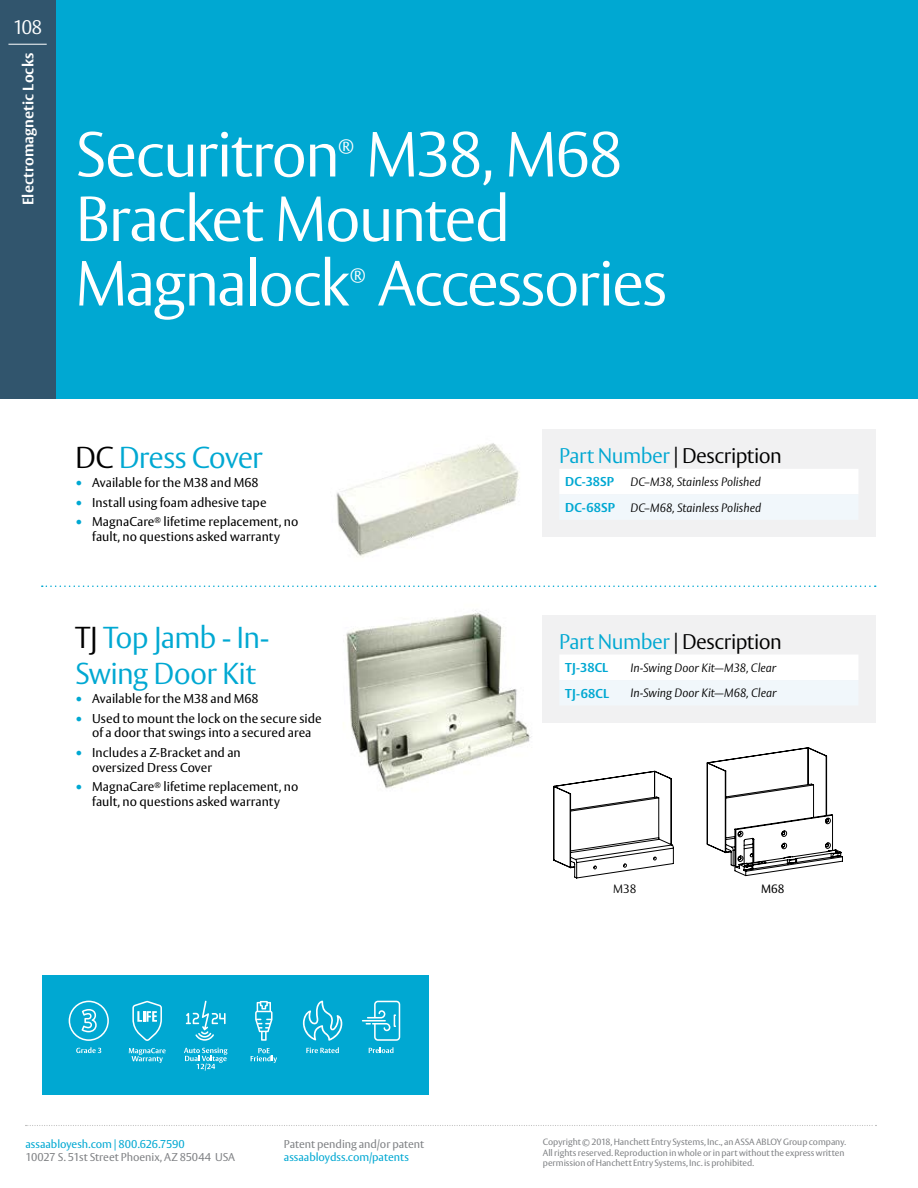
<style>
.page{position:relative;width:918px;height:1188px;background:#fff}
.page>*{position:absolute;margin:0;border:0;box-sizing:border-box;transform-origin:0 0}
.t1{font:300 63px/64.5px "ASSA Vesta";letter-spacing:-.035em;color:#fff}
.t2{font:300 30px/36px "ASSA Vesta";letter-spacing:-.03em;color:#00a8d2}
.t3{font:300 21px "ASSA Vesta";letter-spacing:-.025em;color:#000}
.t4{font:300 19.5px "ASSA Vesta";color:#fff}
.t5{font:300 18.3px "ASSA Vesta";color:#fff}
.t6{font:700 15px "ASSA Vesta";letter-spacing:.005em;color:#fff}
.t7{font:12.75px/15px "ASSA Vesta";color:#000;text-align:center}
.t8{font:700 12.75px "ASSA Vesta";letter-spacing:.01em;color:#00a8d2}
.t9{font:italic 300 12px/25.5px "ASSA Vesta";color:#000;text-align:right}
.t10{font:300 12px "ASSA Vesta";color:#000}
.t11{font:12px "ASSA Vesta";color:#000}
.t12{font:11.25px "ASSA Vesta";letter-spacing:-.005em;color:#808285}
.t13{font:11.25px "ASSA Vesta";letter-spacing:-.005em;color:#00a8d2}
.t14{font:9px/10.5px "ASSA Vesta";letter-spacing:-.005em;color:#808285}
.s1{color:#000}
.s2{font-size:15px;color:#00a8d2}
.s3{color:#00a8d2}
.s4{font-weight:700;font-style:normal;font-size:12.75px;color:#00a8d2}
</style>
<div class="page">
<div style="left:0;top:0;width:918px;height:399px;background:#00a8d2"></div>
<svg style="left:26px;top:1125px;width:850px;height:1px"></svg>
<div style="left:0;top:0;width:55px;height:399px;background:#31556d"></div>
<hr style="left:8px;top:44px;width:39px;height:1px;background:#fff">
<div style="left:542px;top:430px;width:333px;height:107px;background:#f1f1f2"></div>
<div style="left:560px;top:469px;width:298px;height:25px;background:#fff"></div>
<img style="left:336px;top:443px;width:184px;height:115px">
<img style="left:346px;top:610px;width:186px;height:179px">
<svg style="left:554px;top:771px;width:120px;height:107px"></svg>
<svg style="left:707px;top:748px;width:136px;height:128px"></svg>
<div style="left:43px;top:976px;width:386px;height:119px;background:#00a8d2"></div>
<svg style="left:76px;top:1047px;width:25px;height:6px"></svg>
<svg style="left:69px;top:1001px;width:40px;height:40px"></svg>
<svg style="left:129px;top:1048px;width:37px;height:15px"></svg>
<svg style="left:132px;top:1001px;width:30px;height:40px"></svg>
<svg style="left:184px;top:1048px;width:43px;height:23px"></svg>
<svg style="left:186px;top:1001px;width:40px;height:40px"></svg>
<svg style="left:255px;top:1001px;width:18px;height:40px"></svg>
<svg style="left:251px;top:1048px;width:26px;height:15px"></svg>
<svg style="left:303px;top:1001px;width:39px;height:40px"></svg>
<svg style="left:306px;top:1047px;width:33px;height:6px"></svg>
<svg style="left:369px;top:1047px;width:24px;height:6px"></svg>
<hr style="left:362px;top:1020px;width:24px;height:2px;background:#fff">
<svg style="left:366px;top:1001px;width:34px;height:40px"></svg>
<div style="left:542px;top:615px;width:333px;height:108px;background:#f1f1f2"></div>
<div style="left:560px;top:655px;width:298px;height:25px;background:#fff"></div>
<svg style="left:42px;top:585px;width:834px;height:2px"></svg>
<h3 class="t4" style="left:13px;top:15px;width:31px">108</h3>
<p class="t6" style="left:19px;top:205px;width:154px;rotate:-90deg">Electromagnetic Locks</p>
<h1 class="t1" style="left:75px;top:125px;width:549px">Securitron M38, M68</h1>
<h3 class="t5" style="left:338px;top:134px;width:18px">®</h3>
<h1 class="t1" style="left:75px;top:190px;width:594px">Bracket Mounted<br>Magnalock Accessories</h1>
<h3 class="t5" style="left:350px;top:263px;width:18px">®</h3>
<h2 class="t2" style="left:75px;top:441px;width:189px"><span class="s1">DC</span> Dress Cover</h2>
<p class="t7" style="left:75px;top:476px;width:185px"><span class="s2">•</span> Available for the M38 and M68</p>
<p class="t7" style="left:75px;top:495px;width:193px"><span class="s2">•</span> Install using foam adhesive tape</p>
<p class="t7" style="left:75px;top:514px;width:225px"><span class="s2">•</span> MagnaCare<sup>®</sup> lifetime replacement, no fault, no questions asked warranty</p>
<h2 class="t2" style="left:75px;top:621px;width:196px"><span class="s1">TJ</span> Top Jamb - In-<br>Swing Door Kit</h2>
<p class="t7" style="left:75px;top:692px;width:185px"><span class="s2">•</span> Available for the M38 and M68</p>
<p class="t7" style="left:75px;top:711px;width:248px"><span class="s2">•</span> Used to mount the lock on the secure side of a door that swings into a secured area</p>
<p class="t7" style="left:92px;top:745px;width:150px;text-align:left;text-indent:-17px"><span class="s2">•</span> Includes a Z-Bracket and an oversized Dress Cover</p>
<p class="t7" style="left:75px;top:780px;width:225px"><span class="s2">•</span> MagnaCare<sup>®</sup> lifetime replacement, no fault, no questions asked warranty</p>
<h3 class="t3" style="left:559px;top:443px;width:224px"><span class="s3">Part Number</span> | Description</h3>
<p class="t8" style="left:565px;top:474px;width:50px">DC-38SP</p>
<p class="t9" style="left:565px;top:470px;width:197px">DC–M38, Stainless Polished<br><span class="s4">DC-68SP</span> DC–M68, Stainless Polished</p>
<h3 class="t3" style="left:559px;top:629px;width:224px"><span class="s3">Part Number</span> | Description</h3>
<p class="t8" style="left:565px;top:660px;width:44px">TJ-38CL</p>
<p class="t9" style="left:631px;top:656px;width:148px">In-Swing Door Kit—M38, Clear</p>
<p class="t8" style="left:565px;top:685px;width:45px">TJ-68CL</p>
<p class="t9" style="left:631px;top:681px;width:148px">In-Swing Door Kit—M68, Clear</p>
<p class="t10" style="left:613px;top:881px;width:25px">M38</p>
<p class="t11" style="left:761px;top:882px;width:25px">M68</p>
<p class="t13" style="left:26px;top:1137px;width:161px">assaabloyesh.com | 800.626.7590</p>
<p class="t12" style="left:26px;top:1150px;width:211px">10027 S. 51st Street Phoenix, AZ 85044 USA</p>
<p class="t12" style="left:284px;top:1137px;width:142px">Patent pending and/or patent</p>
<p class="t13" style="left:284px;top:1150px;width:127px">assaabloydss.com/patents</p>
<p class="t14" style="left:543px;top:1137px;width:305px">Copyright © 2018, Hanchett Entry Systems, Inc., an ASSA ABLOY Group company.<br>All rights reserved. Reproduction in whole or in part without the express written permission of Hanchett Entry Systems, Inc. is prohibited.</p>
</div>
